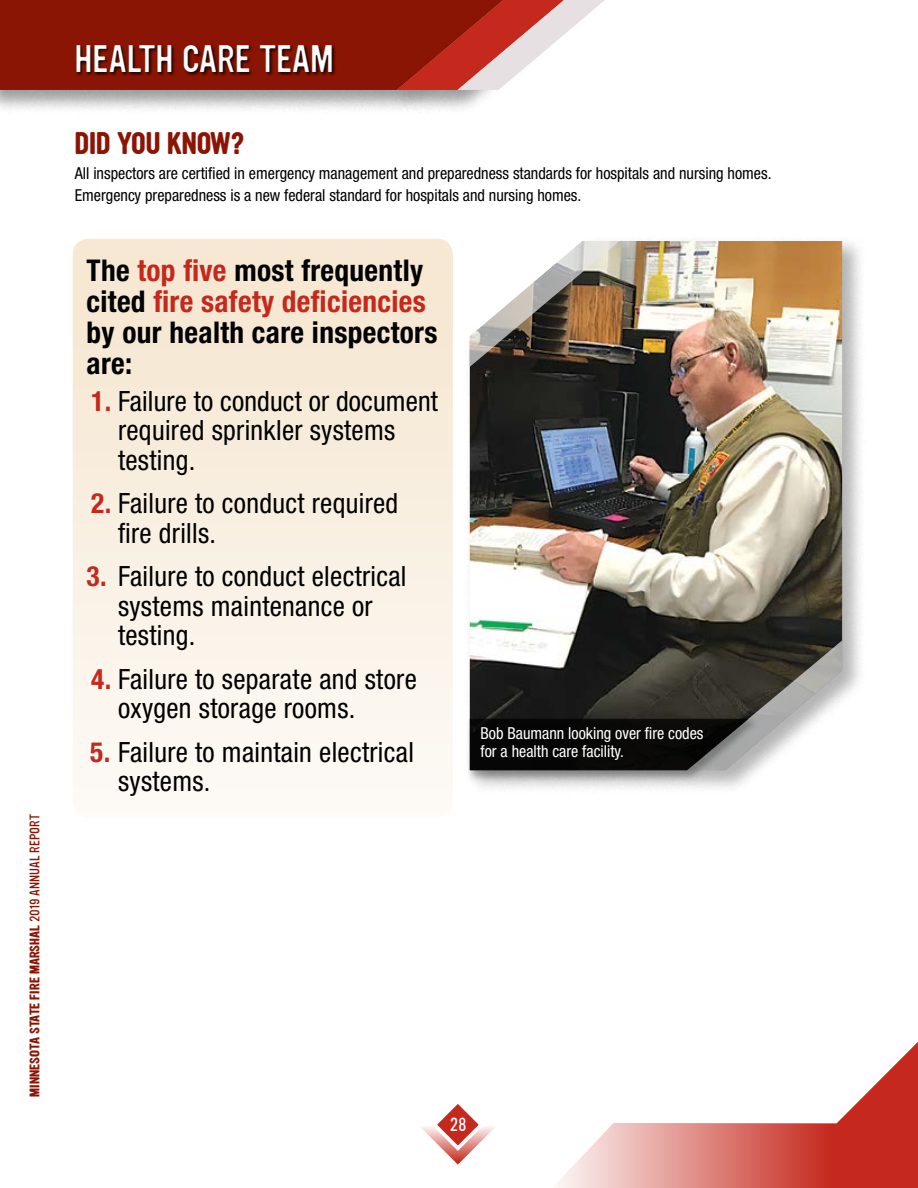
<style>
.page{position:relative;width:918px;height:1188px;background:#fff}
.page>*{position:absolute;margin:0;border:0;box-sizing:border-box;transform-origin:0 0}
.t1{font:300 33px "Ultramagnetic";color:#fff}
.Copy_Subhead{font:700 condensed 30px/31px "Helvetica Neue";letter-spacing:.01em;color:#000}
.Copy{font:condensed 27.9px/29.5px "Helvetica Neue";letter-spacing:.01em;color:#000}
.Subtitle{font:700 27px "Ultramagnetic";color:#8b1504;scale:.95 1}
.Copy-2{font:condensed 16.5px/22.5px "Helvetica Neue";color:#000}
.t2{font:condensed 16.5px/18px "Helvetica Neue";color:#fff}
.t3{font:300 16.5px "Ultramagnetic";color:#fff}
.t4{font:700 12px "Ultramagnetic";color:#8b1504}
.s1{font-weight:300}
.s2{color:#c5281c}
.s3{font-weight:700;color:#c5281c}
</style>
<div class="page">
<div style="left:0;top:0;width:543px;height:115px;background:#000;opacity:.4"></div>
<div style="left:0;top:0;width:392px;height:90px;background:#8b1504"></div>
<div style="left:392px;top:0;width:212px;height:115px;background:#000;opacity:.4"></div>
<svg style="left:397px;top:0;width:208px;height:90px"></svg>
<svg style="left:421px;top:1104px;width:74px;height:61px"></svg>
<svg style="left:559px;top:1042px;width:359px;height:146px"></svg>
<div style="left:75px;top:44px;width:261px;height:32px;background:#000;opacity:.8"></div>
<div style="left:73px;top:239px;width:380px;height:579px;background:linear-gradient(to bottom,#f5e5ce,#fdfaf6);border-radius:16px"></div>
<div style="left:464px;top:236px;width:402px;height:559px;background:#000;opacity:.3"></div>
<img style="left:470px;top:241px;width:372px;height:399px">
<img style="left:470px;top:241px;width:149px;height:126px">
<div style="left:467px;top:716px;width:293px;height:66px;background:#000;opacity:.28"></div>
<svg style="left:470px;top:640px;width:372px;height:130px"></svg>
<p class="t4" style="left:26px;top:1097px;width:284px;rotate:-90deg">MINNESOTA STATE FIRE MARSHAL <span class="s1">2019 ANNUAL REPORT</span></p>
<p class="t1" style="left:75px;top:35px;width:261px">HEALTH CARE TEAM</p>
<p class="Subtitle" style="left:75px;top:124px;width:180px">DID YOU KNOW?</p>
<h1 class="Copy-2" style="left:75px;top:162px;width:698px">All inspectors are certified in emergency management and preparedness standards for hospitals and nursing homes.<br>Emergency preparedness is a new federal standard for hospitals and nursing homes.</h1>
<h3 class="Copy_Subhead" style="left:87px;top:255px;width:352px">The <span class="s2">top five</span> most frequently cited <span class="s2">fire safety deficiencies </span>by our health care inspectors are:</h3>
<h1 class="Copy" style="left:118px;top:386px;width:322px;text-indent:-27px"><span class="s3">1.</span> Failure to conduct or document required sprinkler systems testing.</h1>
<h1 class="Copy" style="left:118px;top:489px;width:282px;text-indent:-27px"><span class="s3">2.</span> Failure to conduct required fire drills.</h1>
<h1 class="Copy" style="left:118px;top:562px;width:290px;text-indent:-31px"><span class="s3">3.</span> Failure to conduct electrical systems maintenance or testing.</h1>
<h1 class="Copy" style="left:118px;top:664px;width:300px;text-indent:-27px"><span class="s3">4.</span> Failure to separate and store oxygen storage rooms.</h1>
<h1 class="Copy" style="left:118px;top:737px;width:297px;text-indent:-28px"><span class="s3">5.</span> Failure to maintain electrical systems.</h1>
<p class="t2" style="left:481px;top:724px;width:224px">Bob Baumann looking over fire codes for a health care facility.</p>
<p class="t3" style="left:450px;top:1112px;width:18px">28</p>
</div>
